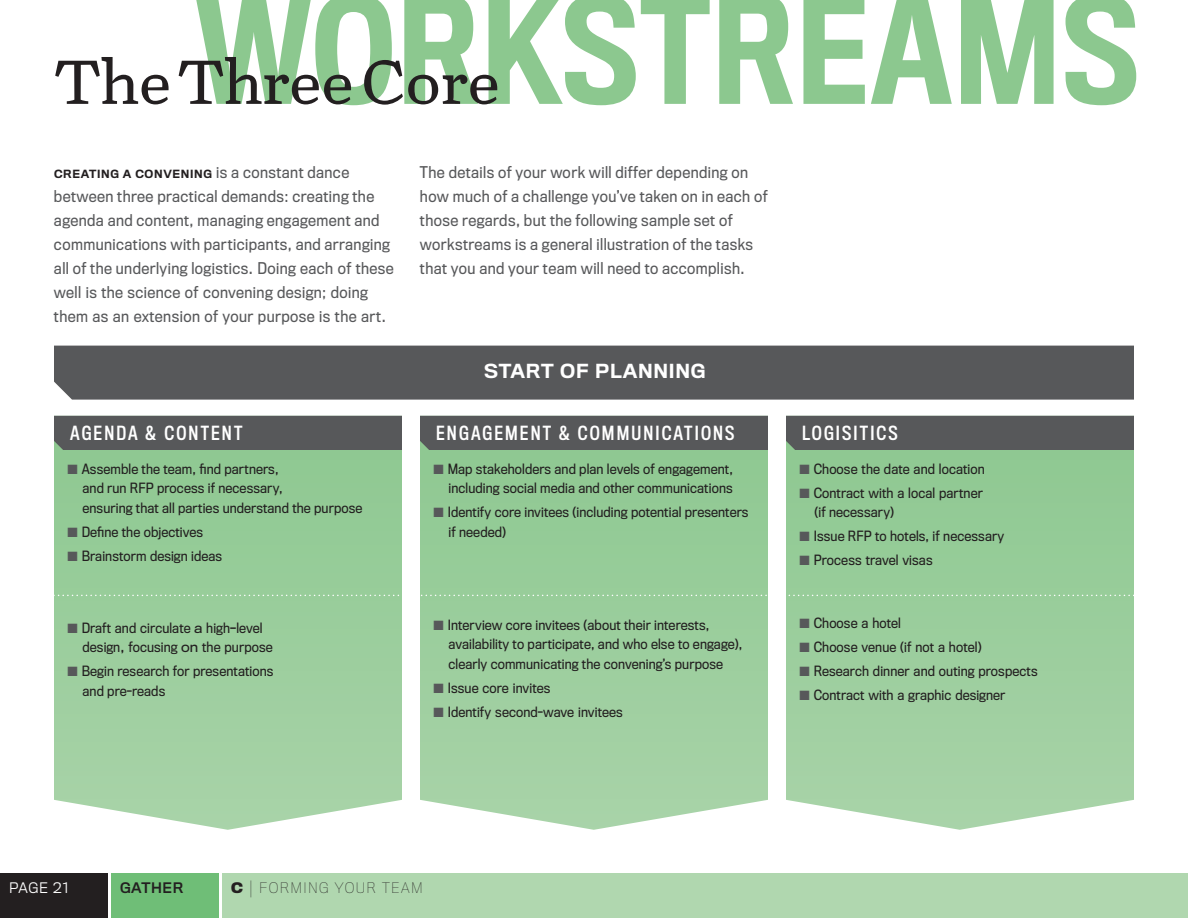
<style>
.page{position:relative;width:1188px;height:918px;background:#fff}
.page>*{position:absolute;margin:0;border:0;box-sizing:border-box;transform-origin:0 0}
.A_Heads_BLUE{font:500 137.4px "Titling Gothic FB Cond";letter-spacing:.02em;color:#8cc88f}
.Tulip_heads{font:63.3px "Turnip";letter-spacing:-.005em;color:#231f20}
.Cap_Heads_and_Callou{font:18px "Titling Gothic FB Cond Standard";letter-spacing:.12em;color:#fff}
.t1{font:500 18px "Titling Gothic FB Normal";letter-spacing:.04em;color:#fff}
._3_column_Body{font:15px/24px "Titling Gothic FB Narrow";letter-spacing:.03em;color:#57585a}
._3_column_Body-2{font:100 13.5px "Titling Gothic FB Normal";letter-spacing:.1em;color:#231f20}
._3_column_Body-3{font:300 13.5px "Titling Gothic FB Normal";letter-spacing:.05em;color:#fff}
._3_column_Body-4{font:13.5px "Titling Gothic FB Normal Standard";letter-spacing:.045em;color:#231f20}
.Bullet_items{font:13.2px/19.5px "Titling Gothic FB Narrow";letter-spacing:.01em;color:#231f20}
._3_column_Body-5{font:500 10.5px "Titling Gothic FB Normal";letter-spacing:.065em;color:#231f20}
.s1{font-family:"Titling Gothic FB Narrow";font-weight:400;font-size:15px;color:#57585a}
.s2{color:#57585a}
.s3{font-family:"Titling Gothic FB Normal"}
.s4{font-weight:700}
.s5{font-size:16.8px}
</style>
<div class="page">
<svg style="left:54px;top:450px;width:348px;height:380px;background:#9ecfa0"></svg>
<svg style="left:420px;top:450px;width:348px;height:380px;background:#9ecfa0"></svg>
<svg style="left:786px;top:450px;width:348px;height:380px;background:#9ecfa0"></svg>
<div style="left:54px;top:346px;width:1080px;height:54px;background:#57585a"></div>
<div style="left:54px;top:416px;width:348px;height:34px;background:#57585a"></div>
<div style="left:420px;top:416px;width:348px;height:34px;background:#57585a"></div>
<div style="left:786px;top:416px;width:348px;height:34px;background:#57585a"></div>
<svg style="left:54px;top:595px;width:1080px;height:1px"></svg>
<div style="left:222px;top:873px;width:966px;height:45px;background:#b0d7af"></div>
<div style="left:111px;top:873px;width:108px;height:45px;background:#6fbe77"></div>
<div style="left:0;top:873px;width:108px;height:45px;background:#231f20"></div>
<p class="A_Heads_BLUE" style="left:195px;top:-28px;width:946px">WORKSTREAMS</p>
<p class="Tulip_heads" style="left:54px;top:42px;width:447px">The Three Core</p>
<p class="_3_column_Body-5" style="left:54px;top:168px;width:297px">CREATING A CONVENING <span class="s1">is a constant dance</span></p>
<p class="_3_column_Body" style="left:54px;top:184px;width:341px">between three practical demands: creating the agenda and content, managing engagement and communications with participants, and arranging all of the underlying logistics. Doing each of these well is the science of convening design; doing them as an extension of your purpose is the art.</p>
<p class="_3_column_Body" style="left:420px;top:160px;width:349px">The details of your work will differ depending on how much of a challenge you’ve taken on in each of those regards, but the following sample set of workstreams is a general illustration of the tasks that you and your team will need to accomplish.</p>
<p class="t1" style="left:484px;top:361px;width:223px">START OF PLANNING</p>
<p class="Cap_Heads_and_Callou" style="left:70px;top:423px;width:174px">AGENDA &amp; CONTENT</p>
<p class="Cap_Heads_and_Callou" style="left:436px;top:423px;width:300px">ENGAGEMENT &amp; COMMUNICATIONS</p>
<p class="Cap_Heads_and_Callou" style="left:802px;top:423px;width:97px">LOGISITICS</p>
<p class="Bullet_items" style="left:83px;top:459px;width:281px;text-indent:-15px"><span class="s2">■</span> Assemble the team, find partners,<br>and run RFP process if necessary,<br>ensuring that all parties understand the purpose</p>
<p class="Bullet_items" style="left:68px;top:522px;width:137px"><span class="s2">■</span> Define the objectives</p>
<p class="Bullet_items" style="left:68px;top:546px;width:156px"><span class="s2">■</span> Brainstorm design ideas</p>
<p class="Bullet_items" style="left:83px;top:618px;width:192px;text-indent:-15px"><span class="s2">■</span> Draft and circulate <span class="s3">a</span> high<span class="s3">-</span>level design<span class="s3">,</span> focusing <span class="s3">on</span> the purpose</p>
<p class="Bullet_items" style="left:83px;top:662px;width:193px;text-indent:-15px"><span class="s2">■</span> Begin research for presentations and pre-reads</p>
<p class="Bullet_items" style="left:434px;top:459px;width:301px;text-align:right"><span class="s2">■</span> Map stakeholders and plan levels of engagement, including social media and other communications</p>
<p class="Bullet_items" style="left:449px;top:503px;width:301px;text-indent:-15px"><span class="s2">■</span> Identify core invitees (including potential presenters if needed)</p>
<p class="Bullet_items" style="left:449px;top:615px;width:295px;text-indent:-15px"><span class="s2">■</span> Interview core invitees (about their interests, availability to participate, and who else to engage), clearly communicating the convening’s purpose</p>
<p class="Bullet_items" style="left:434px;top:678px;width:119px"><span class="s2">■</span> Issue core invites</p>
<p class="Bullet_items" style="left:434px;top:702px;width:191px"><span class="s2">■</span> Identify second-wave invitees</p>
<p class="Bullet_items" style="left:800px;top:459px;width:187px"><span class="s2">■</span> Choose the date and location</p>
<p class="Bullet_items" style="left:815px;top:483px;width:170px;text-indent:-15px"><span class="s2">■</span> Contract with a local partner (if necessary)</p>
<p class="Bullet_items" style="left:800px;top:527px;width:206px"><span class="s2">■</span> Issue RFP to hotels, if necessary</p>
<p class="Bullet_items" style="left:800px;top:551px;width:135px"><span class="s2">■</span> Process travel visas</p>
<p class="Bullet_items" style="left:800px;top:614px;width:103px"><span class="s2">■</span> Choose a hotel</p>
<p class="Bullet_items" style="left:800px;top:638px;width:184px"><span class="s2">■</span> Choose venue (if not a hotel)</p>
<p class="Bullet_items" style="left:800px;top:662px;width:240px"><span class="s2">■</span> Research dinner and outing prospects</p>
<p class="Bullet_items" style="left:800px;top:686px;width:207px"><span class="s2">■</span> Contract with a graphic designer</p>
<p class="_3_column_Body-3" style="left:9px;top:880px;width:61px">PAGE 21</p>
<p class="_3_column_Body-4" style="left:120px;top:880px;width:65px">GATHER</p>
<p class="_3_column_Body-2" style="left:231px;top:880px;width:193px"><span class="s4">C</span> <span class="s5">|</span> FORMING YOUR TEAM</p>
</div>
